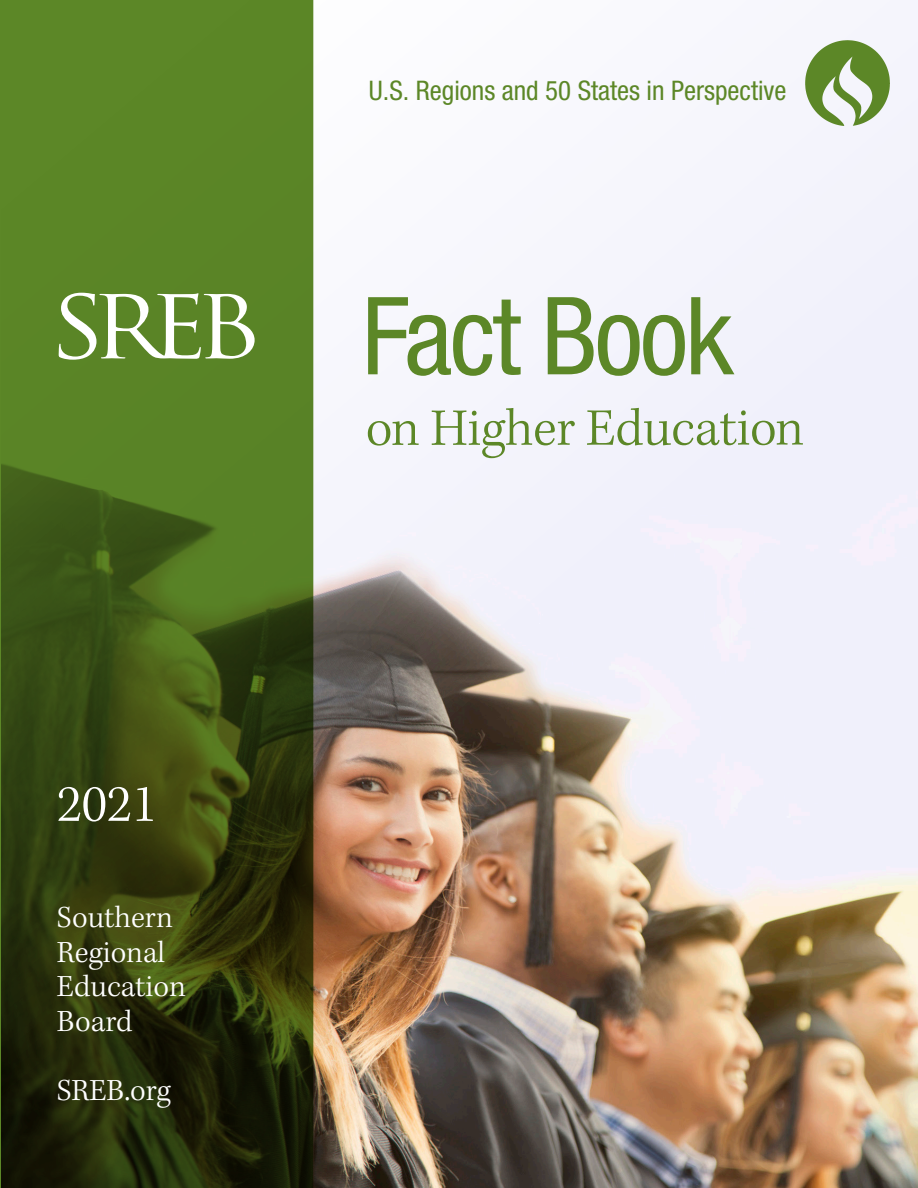
<style>
.page{position:relative;width:918px;height:1188px;background:#fff}
.page>*{position:absolute;margin:0;border:0;box-sizing:border-box;transform-origin:0 0}
.t1{font:condensed 108px "Helvetica Neue LT Std";letter-spacing:-.025em;color:#5c8727}
.t2{font:300 54px "Kepler Std";letter-spacing:-.005em;color:#5c8727}
.t3{font:300 54px "Kepler Std";color:#fff}
.t4{font:300 31.5px "Kepler Std";color:#fff}
.t5{font:condensed 27px "Helvetica Neue LT Std";color:#5c8727}
</style>
<div class="page">
<img style="left:313px;top:0;width:605px;height:1188px">
<svg style="left:0;top:0;width:313px;height:1188px;background:#425b18"></svg>
<svg style="left:59px;top:293px;width:196px;height:67px"></svg>
<img style="left:805px;top:41px;width:85px;height:84px">
<p class="t3" style="left:57px;top:774px;width:101px">2021</p>
<p class="t4" style="left:57px;top:900px;width:117px">Southern</p>
<p class="t4" style="left:57px;top:934px;width:110px">Regional</p>
<p class="t4" style="left:57px;top:969px;width:130px">Education</p>
<p class="t4" style="left:57px;top:1003px;width:77px">Board</p>
<p class="t4" style="left:57px;top:1072px;width:115px">SREB.org</p>
<p class="t5" style="left:369px;top:74px;width:419px">U.S. Regions and 50 States in Perspective</p>
<p class="t1" style="left:362px;top:274px;width:373px">Fact Book</p>
<p class="t2" style="left:366px;top:397px;width:440px">on Higher Education</p>
</div>
